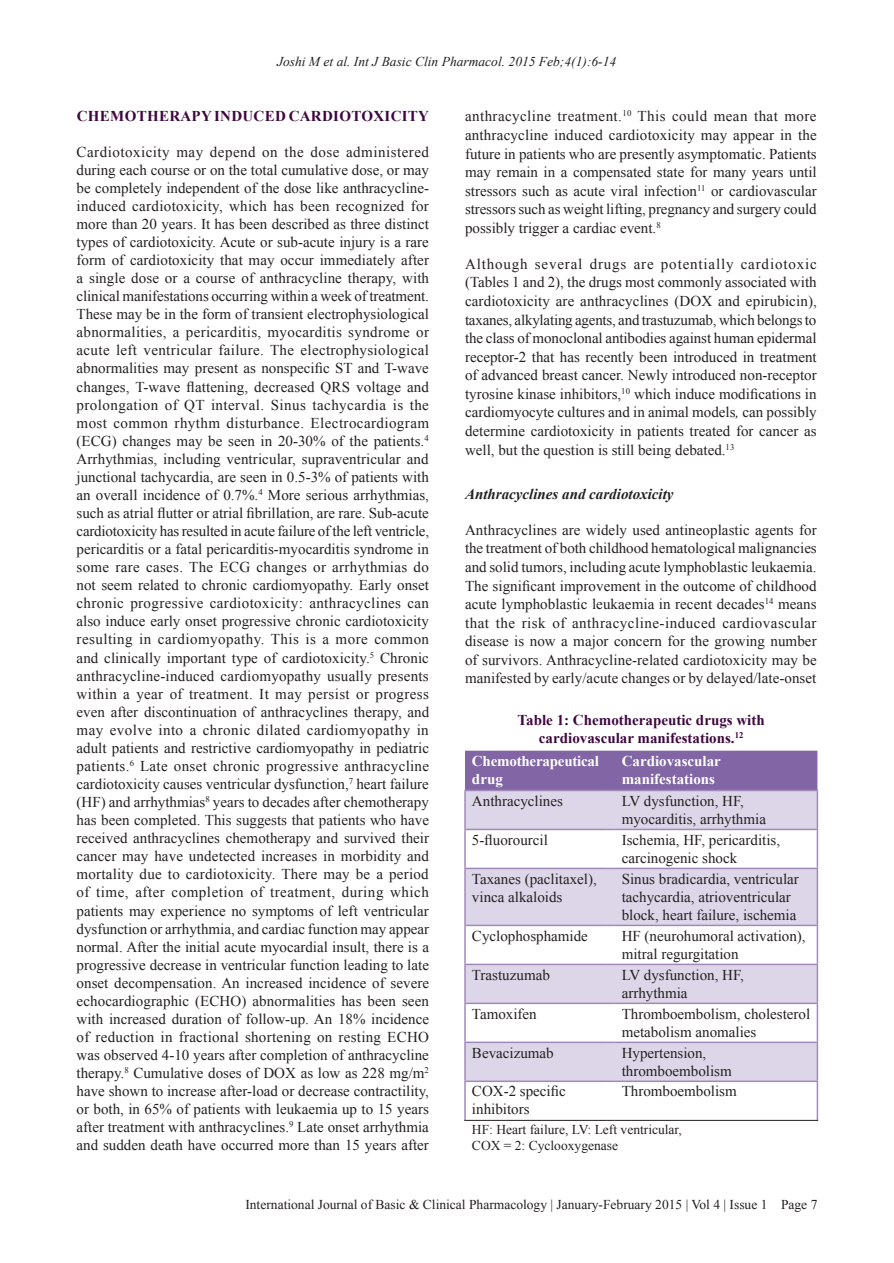
<style>
.page{position:relative;width:894px;height:1263px;background:#fff}
.page>*{position:absolute;margin:0;border:0;box-sizing:border-box;transform-origin:0 0}
.TX{font:15px/18px "Times New Roman";color:#231f20;text-align:justify}
.TB{font:15px/18px "Times New Roman";color:#231f20}
.TT{font:700 15px/18px "Times New Roman";color:#3e083e;text-align:center}
.TCH{font:700 15px/18px "Times New Roman";color:#fff}
.TBL{font:15px/18px "Times New Roman";color:#231f20}
.TT-2{font:700 15px "Times New Roman";letter-spacing:.02em;color:#3e083e}
.t1{font:italic 700 15px "Times New Roman";color:#231f20}
.TFN{font:13.5px/16.2px "Times New Roman";color:#231f20}
.RH{font:italic 13.5px "Times New Roman";color:#231f20}
.s1{font-style:italic}
</style>
<div class="page">
<svg style="left:465px;top:791px;width:351px;height:289px;fill:#ddd6e8"></svg>
<hr style="left:464px;top:1082px;width:1px;height:38px;background:#a08aba">
<hr style="left:816px;top:1082px;width:1px;height:38px;background:#a08aba">
<hr style="left:464px;top:828px;width:142px;height:2px;background:#a08aba">
<svg style="left:606px;top:828px;width:8px;height:2px"></svg>
<hr style="left:614px;top:828px;width:203px;height:2px;background:#a08aba">
<hr style="left:464px;top:867px;width:142px;height:2px;background:#a08aba">
<svg style="left:606px;top:867px;width:8px;height:2px"></svg>
<hr style="left:614px;top:867px;width:203px;height:2px;background:#a08aba">
<hr style="left:464px;top:924px;width:142px;height:2px;background:#a08aba">
<svg style="left:606px;top:924px;width:8px;height:2px"></svg>
<hr style="left:614px;top:924px;width:203px;height:2px;background:#a08aba">
<hr style="left:464px;top:963px;width:142px;height:2px;background:#a08aba">
<svg style="left:606px;top:963px;width:8px;height:2px"></svg>
<hr style="left:614px;top:963px;width:203px;height:2px;background:#a08aba">
<hr style="left:464px;top:1002px;width:142px;height:2px;background:#a08aba">
<svg style="left:606px;top:1002px;width:8px;height:2px"></svg>
<hr style="left:614px;top:1002px;width:203px;height:2px;background:#a08aba">
<hr style="left:464px;top:1041px;width:142px;height:2px;background:#a08aba">
<svg style="left:606px;top:1041px;width:8px;height:2px"></svg>
<hr style="left:614px;top:1041px;width:203px;height:2px;background:#a08aba">
<hr style="left:464px;top:1120px;width:142px;height:1px;background:#231f20">
<hr style="left:614px;top:1120px;width:203px;height:1px;background:#231f20">
<hr style="left:464px;top:791px;width:1px;height:37px;background:#a08aba">
<hr style="left:816px;top:791px;width:1px;height:37px;background:#a08aba">
<hr style="left:464px;top:830px;width:1px;height:37px;background:#a08aba">
<hr style="left:816px;top:830px;width:1px;height:37px;background:#a08aba">
<hr style="left:464px;top:869px;width:1px;height:55px;background:#a08aba">
<hr style="left:816px;top:869px;width:1px;height:55px;background:#a08aba">
<hr style="left:464px;top:926px;width:1px;height:37px;background:#a08aba">
<hr style="left:816px;top:926px;width:1px;height:37px;background:#a08aba">
<hr style="left:464px;top:965px;width:1px;height:37px;background:#a08aba">
<hr style="left:816px;top:965px;width:1px;height:37px;background:#a08aba">
<hr style="left:464px;top:1004px;width:1px;height:37px;background:#a08aba">
<hr style="left:816px;top:1004px;width:1px;height:37px;background:#a08aba">
<hr style="left:464px;top:1043px;width:1px;height:37px;background:#a08aba">
<hr style="left:816px;top:1043px;width:1px;height:37px;background:#a08aba">
<hr style="left:464px;top:1080px;width:142px;height:2px;background:#a08aba">
<svg style="left:606px;top:1080px;width:8px;height:2px"></svg>
<hr style="left:614px;top:1080px;width:203px;height:2px;background:#a08aba">
<hr style="left:464px;top:789px;width:142px;height:2px;background:#a08aba">
<div style="left:465px;top:750px;width:352px;height:41px;background:#8165a4"></div>
<hr style="left:614px;top:789px;width:203px;height:2px;background:#a08aba">
<p class="RH" style="left:277px;top:52px;width:340px">Joshi M et al. Int J Basic Clin Pharmacol. 2015 Feb;4(1):6-14</p>
<h1 class="TT-2" style="left:77px;top:105px;width:353px">CHEMOTHERAPY INDUCED CARDIOTOXICITY</h1>
<p class="TX" style="left:76px;top:142px;width:354px">Cardiotoxicity may depend on the dose administered during each course or on the total cumulative dose, or may be completely independent of the dose like anthracycline&shy;induced cardiotoxicity, which has been recognized for more than 20 years. It has been described as three distinct types of cardiotoxicity. Acute or sub-acute injury is a rare form of cardiotoxicity that may occur immediately after a single dose or a course of anthracycline therapy, with clinical manifestations occurring within a week of treatment.<br>These may be in the form of transient electrophysiological abnormalities, a pericarditis, myocarditis syndrome or acute left ventricular failure. The electrophysiological abnormalities may present as nonspecific ST and T-wave changes, T-wave flattening, decreased QRS voltage and prolongation of QT interval. Sinus tachycardia is the most common rhythm disturbance. Electrocardiogram (ECG) changes may be seen in 20-30% of the patients.<sup>4<br></sup>Arrhythmias, including ventricular, supraventricular and junctional tachycardia, are seen in 0.5-3% of patients with an overall incidence of 0.7%.<sup>4</sup> More serious arrhythmias, such as atrial flutter or atrial fibrillation, are rare. Sub-acute cardiotoxicity has resulted in acute failure of the left ventricle, pericarditis or a fatal pericarditis-myocarditis syndrome in some rare cases. The ECG changes or arrhythmias do not seem related to chronic cardiomyopathy. Early onset chronic progressive cardiotoxicity: anthracyclines can also induce early onset progressive chronic cardiotoxicity resulting in cardiomyopathy. This is a more common and clinically important type of cardiotoxicity.<sup>5</sup> Chronic anthracycline-induced cardiomyopathy usually presents within a year of treatment. It may persist or progress even after discontinuation of anthracyclines therapy, and may evolve into a chronic dilated cardiomyopathy in adult patients and restrictive cardiomyopathy in pediatric patients.<sup>6</sup> Late onset chronic progressive anthracycline cardiotoxicity causes ventricular dysfunction,<sup>7</sup> heart failure (HF) and arrhythmias<sup>8</sup> years to decades after chemotherapy has been completed. This suggests that patients who have received anthracyclines chemotherapy and survived their cancer may have undetected increases in morbidity and mortality due to cardiotoxicity. There may be a period of time, after completion of treatment, during which patients may experience no symptoms of left ventricular dysfunction or arrhythmia, and cardiac function may appear normal. After the initial acute myocardial insult, there is a progressive decrease in ventricular function leading to late onset decompensation. An increased incidence of severe echocardiographic (ECHO) abnormalities has been seen with increased duration of follow-up. An 18% incidence of reduction in fractional shortening on resting ECHO was observed 4-10 years after completion of anthracycline therapy.<sup>8</sup> Cumulative doses of DOX as low as 228 mg/m<sup>2 </sup>have shown to increase after-load or decrease contractility, or both, in 65% of patients with leukaemia up to 15 years after treatment with anthracyclines.<sup>9</sup> Late onset arrhythmia and sudden death have occurred more than 15 years after</p>
<p class="TX" style="left:465px;top:107px;width:353px;line-height:18.6px">anthracycline treatment.<sup>10</sup> This could mean that more anthracycline induced cardiotoxicity may appear in the future in patients who are presently asymptomatic. Patients may remain in a compensated state for many years until stressors such as acute viral infection<sup>11</sup> or cardiovascular stressors such as weight lifting, pregnancy and surgery could possibly trigger a cardiac event.<sup>8</sup></p>
<p class="TX" style="left:465px;top:254px;width:353px;line-height:18.6px">Although several drugs are potentially cardiotoxic (Tables 1 and 2), the drugs most commonly associated with cardiotoxicity are anthracyclines (DOX and epirubicin), taxanes, alkylating agents, and trastuzumab, which belongs to the class of monoclonal antibodies against human epidermal receptor-2 that has recently been introduced in treatment of advanced breast cancer. Newly introduced non-receptor tyrosine kinase inhibitors,<sup>10</sup> which induce modifications in cardiomyocyte cultures and in animal models<span class="s1">,</span> can possibly determine cardiotoxicity in patients treated for cancer as well, but the question is still being debated.<sup>13</sup></p>
<h2 class="t1" style="left:465px;top:483px;width:210px">Anthracyclines and cardiotoxicity</h2>
<p class="TX" style="left:465px;top:520px;width:353px;line-height:18.6px">Anthracyclines are widely used antineoplastic agents for the treatment of both childhood hematological malignancies and solid tumors, including acute lymphoblastic leukaemia.<br>The significant improvement in the outcome of childhood acute lymphoblastic leukaemia in recent decades<sup>14</sup> means that the risk of anthracycline-induced cardiovascular disease is now a major concern for the growing number of survivors. Anthracycline-related cardiotoxicity may be manifested by early/acute changes or by delayed/late-onset</p>
<p class="TT" style="left:517px;top:710px;width:248px">Table 1: Chemotherapeutic drugs with cardiovascular manifestations.<sup>12</sup></p>
<p class="TCH" style="left:472px;top:751px;width:128px">Chemotherapeutical drug</p>
<p class="TCH" style="left:621px;top:751px;width:101px">Cardiovascular manifestations</p>
<p class="TB" style="left:472px;top:791px;width:92px">Anthracyclines</p>
<p class="TB" style="left:621px;top:791px;width:146px">LV dysfunction, HF, myocarditis, arrhythmia</p>
<p class="TB" style="left:472px;top:830px;width:77px">5‑fluorourcil</p>
<p class="TB" style="left:621px;top:830px;width:160px">Ischemia, HF, pericarditis, carcinogenic shock</p>
<p class="TB" style="left:472px;top:869px;width:126px">Taxanes (paclitaxel), vinca alkaloids</p>
<p class="TB" style="left:621px;top:869px;width:179px">Sinus bradicardia, ventricular tachycardia, atrioventricular block, heart failure, ischemia</p>
<p class="TB" style="left:472px;top:926px;width:117px">Cyclophosphamide</p>
<p class="TB" style="left:621px;top:926px;width:185px">HF (neurohumoral activation), mitral regurgitation</p>
<p class="TB" style="left:472px;top:965px;width:79px">Trastuzumab</p>
<p class="TB" style="left:621px;top:965px;width:124px">LV dysfunction, HF, arrhythmia</p>
<p class="TB" style="left:472px;top:1004px;width:66px">Tamoxifen</p>
<p class="TB" style="left:621px;top:1004px;width:190px">Thromboembolism, cholesterol metabolism anomalies</p>
<p class="TB" style="left:472px;top:1043px;width:83px">Bevacizumab</p>
<p class="TB" style="left:621px;top:1043px;width:112px">Hypertension, thromboembolism</p>
<p class="TBL" style="left:472px;top:1081px;width:95px">COX‑2 specific inhibitors</p>
<p class="TBL" style="left:621px;top:1081px;width:117px">Thromboembolism</p>
<p class="TFN" style="left:472px;top:1121px;width:211px">HF: Heart failure, LV: Left ventricular,<br>COX = 2: Cyclooxygenase</p>
<p class="TFN" style="left:245px;top:1195px;width:573px">International Journal of Basic &amp; Clinical Pharmacology | January-February 2015 | Vol 4 | Issue 1 Page 7</p>
</div>
